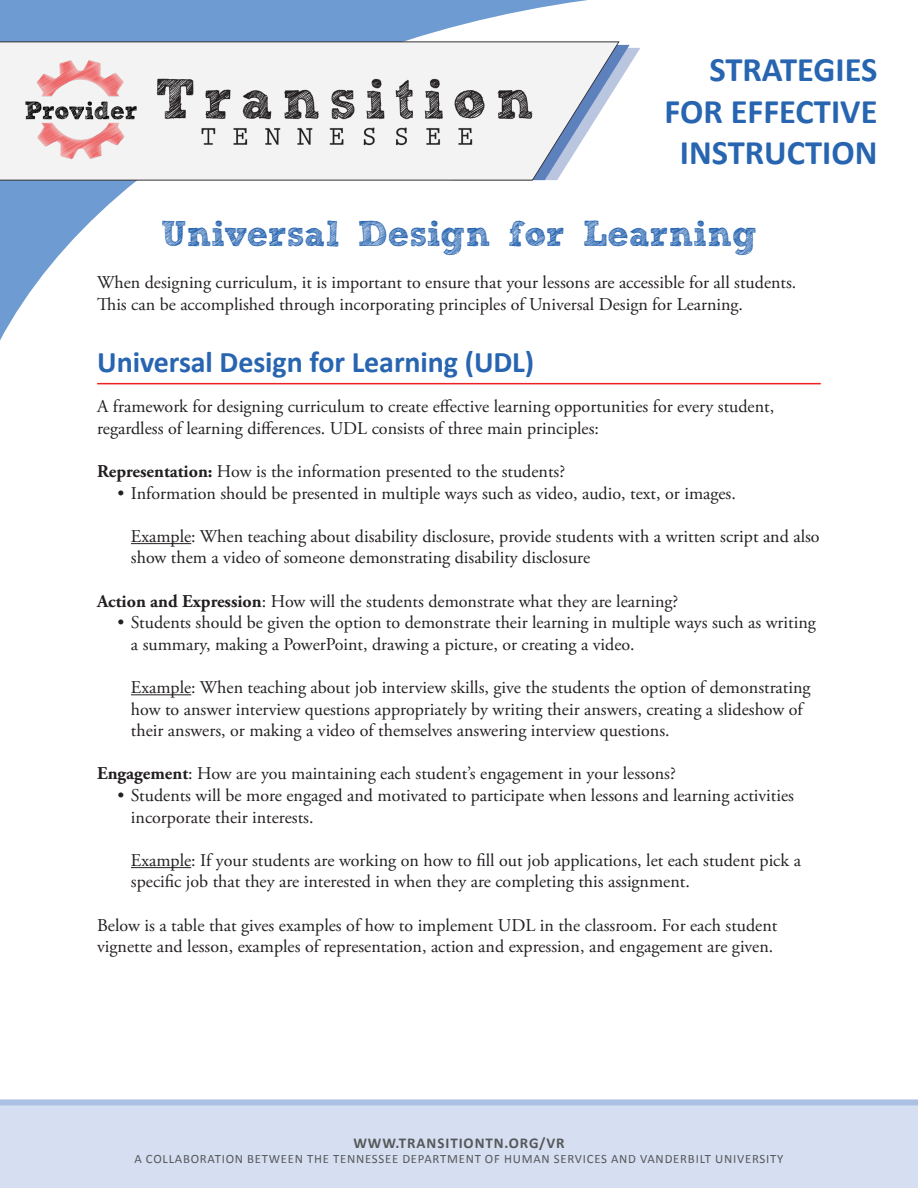
<style>
.page{position:relative;width:918px;height:1188px;background:#fff}
.page>*{position:absolute;margin:0;border:0;box-sizing:border-box;transform-origin:0 0}
.t1{font:700 36px "freeversion Sketch Block";color:#2865b1}
.t2{font:700 34.5px/41.4px "Calibri";color:#2865b1;text-align:right}
.Underline_Header{font:700 30px "Calibri";letter-spacing:-.005em;color:#2865b1}
.t3{font:18px/21.6px "Adobe Garamond Pro";color:#231f20}
.t4{font:700 15px "Calibri";letter-spacing:.06em;color:#57585a}
.t5{font:12.75px "Calibri";letter-spacing:.06em;color:#57585a}
.s1{font-weight:700}
</style>
<div class="page">
<div style="left:0;top:1099px;width:918px;height:89px;background:#d5dff1"></div>
<svg style="left:0;top:0;width:630px;height:341px"></svg>
<svg style="left:620px;top:45px;width:20px;height:135px"></svg>
<svg style="left:0;top:41px;width:620px;height:140px"></svg>
<img style="left:6px;top:55px;width:547px;height:109px">
<hr style="left:97px;top:383px;width:724px;height:1px;background:#ee2123">
<hr style="left:131px;top:543px;width:60px;height:1px;background:#231f20">
<hr style="left:131px;top:694px;width:60px;height:1px;background:#231f20">
<hr style="left:131px;top:867px;width:60px;height:1px;background:#231f20">
<h1 class="t2" style="left:665px;top:48px;width:214px">STRATEGIES<br>FOR EFFECTIVE<br>INSTRUCTION</h1>
<h3 class="t1" style="left:161px;top:221px;width:597px">Universal Design for Learning</h3>
<h3 class="t3" style="left:97px;top:272px;width:701px">When designing curriculum, it is important to ensure that your lessons are accessible for all students.<br>This can be accomplished through incorporating principles of Universal Design for Learning.</h3>
<p class="Underline_Header" style="left:97px;top:340px;width:439px">Universal Design for Learning (UDL)</p>
<h3 class="t3" style="left:97px;top:396px;width:679px">A framework for designing curriculum to create effective learning opportunities for every student, regardless of learning differences. UDL consists of three main principles:</h3>
<h3 class="t3" style="left:97px;top:461px;width:469px"><span class="s1">Representation:</span> How is the information presented to the students?</h3>
<h3 class="t3" style="left:117px;top:483px;width:620px">• Information should be presented in multiple ways such as video, audio, text, or images.</h3>
<h3 class="t3" style="left:131px;top:526px;width:690px">Example: When teaching about disability disclosure, provide students with a written script and also show them a video of someone demonstrating disability disclosure</h3>
<h3 class="t3" style="left:97px;top:591px;width:583px"><span class="s1">Action and Expression</span>: How will the students demonstrate what they are learning?</h3>
<h3 class="t3" style="left:131px;top:612px;width:686px;text-indent:-14px">• Students should be given the option to demonstrate their learning in multiple ways such as writing a summary, making a PowerPoint, drawing a picture, or creating a video.</h3>
<h3 class="t3" style="left:131px;top:677px;width:681px">Example: When teaching about job interview skills, give the students the option of demonstrating how to answer interview questions appropriately by writing their answers, creating a slideshow of their answers, or making a video of themselves answering interview questions.</h3>
<h3 class="t3" style="left:97px;top:764px;width:580px"><span class="s1">Engagement</span>: How are you maintaining each student’s engagement in your lessons?</h3>
<h3 class="t3" style="left:131px;top:785px;width:665px;text-indent:-14px">• Students will be more engaged and motivated to participate when lessons and learning activities incorporate their interests.</h3>
<h3 class="t3" style="left:131px;top:850px;width:671px">Example: If your students are working on how to fill out job applications, let each student pick a specific job that they are interested in when they are completing this assignment.</h3>
<h3 class="t3" style="left:97px;top:915px;width:682px">Below is a table that gives examples of how to implement UDL in the classroom. For each student vignette and lesson, examples of representation, action and expression, and engagement are given.</h3>
<p class="t4" style="left:353px;top:1133px;width:213px">WWW.TRANSITIONTN.ORG/VR</p>
<p class="t5" style="left:135px;top:1150px;width:650px">A COLLABORATION BETWEEN THE TENNESSEE DEPARTMENT OF HUMAN SERVICES AND VANDERBILT UNIVERSITY</p>
</div>
